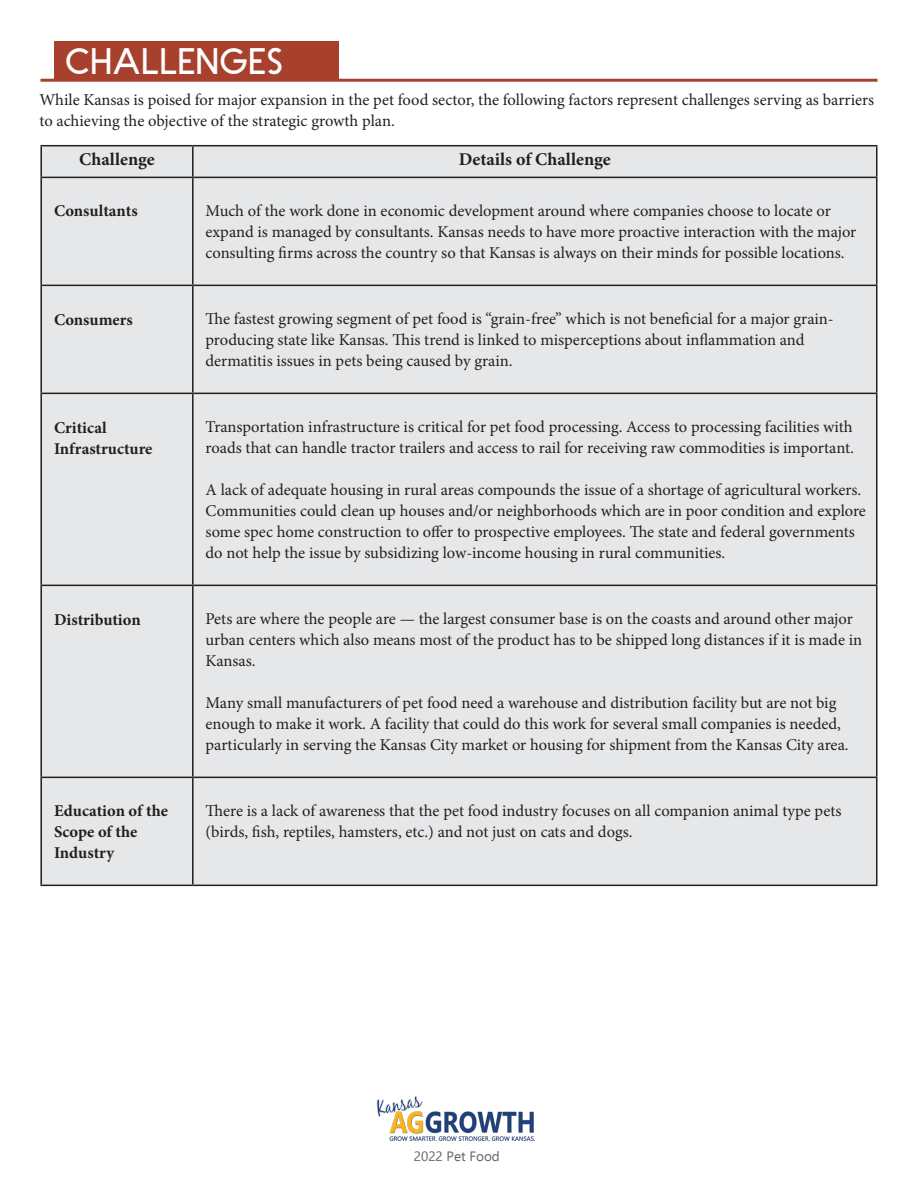
<style>
.page{position:relative;width:918px;height:1188px;background:#fff}
.page>*{position:absolute;margin:0;border:0;box-sizing:border-box;transform-origin:0 0}
.t1{font:34.5px "Stark";color:#fff}
.t2{font:700 18px "Minion Pro";color:#231f20}
.t3{font:16.5px/21px "Minion Pro";letter-spacing:-.005em;color:#231f20}
.t4{font:700 16.5px/21px "Minion Pro";color:#231f20}
.t5{font:13.5px "Ebrima";color:#636366}
</style>
<div class="page">
<div style="left:40px;top:146px;width:838px;height:739px;background:#e6e7e9"></div>
<hr style="left:40px;top:145px;width:153px;height:1px;background:#231f20">
<hr style="left:40px;top:146px;width:2px;height:31px;background:#231f20">
<hr style="left:193px;top:145px;width:685px;height:1px;background:#231f20">
<hr style="left:192px;top:146px;width:2px;height:31px;background:#231f20">
<hr style="left:876px;top:146px;width:2px;height:31px;background:#231f20">
<hr style="left:40px;top:177px;width:153px;height:1px;background:#231f20">
<hr style="left:40px;top:178px;width:2px;height:107px;background:#231f20">
<hr style="left:193px;top:177px;width:685px;height:1px;background:#231f20">
<hr style="left:192px;top:178px;width:2px;height:107px;background:#231f20">
<hr style="left:876px;top:178px;width:2px;height:107px;background:#231f20">
<hr style="left:40px;top:285px;width:153px;height:1px;background:#231f20">
<hr style="left:40px;top:286px;width:2px;height:107px;background:#231f20">
<hr style="left:193px;top:285px;width:685px;height:1px;background:#231f20">
<hr style="left:192px;top:286px;width:2px;height:107px;background:#231f20">
<hr style="left:876px;top:286px;width:2px;height:107px;background:#231f20">
<hr style="left:40px;top:393px;width:153px;height:1px;background:#231f20">
<hr style="left:40px;top:394px;width:2px;height:191px;background:#231f20">
<hr style="left:193px;top:393px;width:685px;height:1px;background:#231f20">
<hr style="left:192px;top:394px;width:2px;height:191px;background:#231f20">
<hr style="left:876px;top:394px;width:2px;height:191px;background:#231f20">
<hr style="left:40px;top:585px;width:153px;height:1px;background:#231f20">
<hr style="left:40px;top:586px;width:2px;height:191px;background:#231f20">
<hr style="left:193px;top:585px;width:685px;height:1px;background:#231f20">
<hr style="left:192px;top:586px;width:2px;height:191px;background:#231f20">
<hr style="left:876px;top:586px;width:2px;height:191px;background:#231f20">
<hr style="left:40px;top:777px;width:153px;height:1px;background:#231f20">
<hr style="left:40px;top:778px;width:2px;height:107px;background:#231f20">
<hr style="left:193px;top:777px;width:685px;height:1px;background:#231f20">
<hr style="left:192px;top:778px;width:2px;height:107px;background:#231f20">
<hr style="left:876px;top:778px;width:2px;height:107px;background:#231f20">
<hr style="left:40px;top:885px;width:153px;height:1px;background:#231f20">
<hr style="left:193px;top:885px;width:685px;height:1px;background:#231f20">
<div style="left:54px;top:41px;width:285px;height:39px;background:#a7412e"></div>
<hr style="left:40px;top:79px;width:838px;height:3px;background:#a7412e">
<img style="left:376px;top:1096px;width:159px;height:45px">
<p class="t1" style="left:65px;top:34px;width:220px">CHALLENGES</p>
<p class="t3" style="left:39px;top:89px;width:836px">While Kansas is poised for major expansion in the pet food sector, the following factors represent challenges serving as barriers to achieving the objective of the strategic growth plan.</p>
<p class="t2" style="left:79px;top:146px;width:77px">Challenge</p>
<p class="t2" style="left:459px;top:146px;width:154px">Details of Challenge</p>
<p class="t4" style="left:54px;top:200px;width:85px">Consultants</p>
<p class="t3" style="left:206px;top:201px;width:652px">Much of the work done in economic development around where companies choose to locate or expand is managed by consultants. Kansas needs to have more proactive interaction with the major consulting firms across the country so that Kansas is always on their minds for possible locations.</p>
<p class="t4" style="left:54px;top:309px;width:80px">Consumers</p>
<p class="t3" style="left:206px;top:309px;width:630px">The fastest growing segment of pet food is “grain-free” which is not beneficial for a major grain&shy;producing state like Kansas. This trend is linked to misperceptions about inflammation and dermatitis issues in pets being caused by grain.</p>
<p class="t4" style="left:54px;top:417px;width:54px">Critical</p>
<p class="t4" style="left:54px;top:438px;width:100px">Infrastructure</p>
<p class="t3" style="left:206px;top:417px;width:650px">Transportation infrastructure is critical for pet food processing. Access to processing facilities with roads that can handle tractor trailers and access to rail for receiving raw commodities is important.</p>
<p class="t3" style="left:206px;top:480px;width:662px">A lack of adequate housing in rural areas compounds the issue of a shortage of agricultural workers.<br>Communities could clean up houses and/or neighborhoods which are in poor condition and explore some spec home construction to offer to prospective employees. The state and federal governments do not help the issue by subsidizing low-income housing in rural communities.</p>
<p class="t4" style="left:54px;top:609px;width:88px">Distribution</p>
<p class="t3" style="left:206px;top:609px;width:658px">Pets are where the people are — the largest consumer base is on the coasts and around other major urban centers which also means most of the product has to be shipped long distances if it is made in<br>Kansas.</p>
<p class="t3" style="left:206px;top:693px;width:645px">Many small manufacturers of pet food need a warehouse and distribution facility but are not big enough to make it work. A facility that could do this work for several small companies is needed, particularly in serving the Kansas City market or housing for shipment from the Kansas City area.</p>
<p class="t4" style="left:54px;top:800px;width:116px">Education of the<br>Scope of the</p>
<p class="t4" style="left:54px;top:842px;width:62px">Industry</p>
<p class="t3" style="left:206px;top:801px;width:637px">There is a lack of awareness that the pet food industry focuses on all companion animal type pets (birds, fish, reptiles, hamsters, etc.) and not just on cats and dogs.</p>
<p class="t5" style="left:414px;top:1146px;width:88px">2022 Pet Food</p>
</div>
